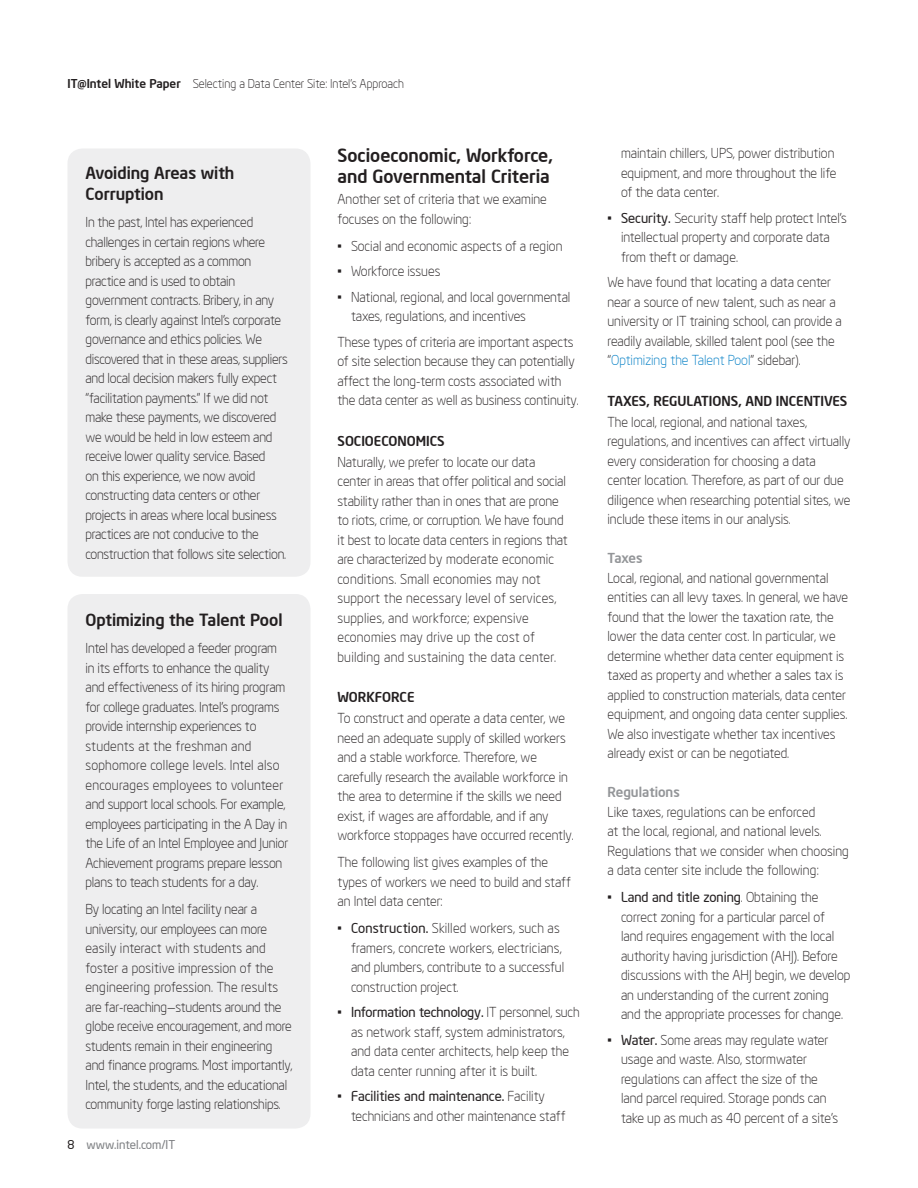
<style>
.page{position:relative;width:918px;height:1188px;background:#fff}
.page>*{position:absolute;margin:0;border:0;box-sizing:border-box;transform-origin:0 0}
.t1{font:500 18px/21px "Neo Sans Intel";color:#231f20}
.t2{font:500 16.5px/21px "Neo Sans Intel";color:#231f20}
.t3{font:300 13.5px/19.5px "Neo Sans Intel";color:#231f20}
.t4{font:500 13.5px "Neo Sans Intel";color:#231f20}
.t5{font:500 13.5px "Neo Sans Intel";color:#939598}
.t6{font:300 12px "Neo Sans Intel";color:#231f20}
.t7{font:12px "Neo Sans Intel";color:#808285}
.s1{font-weight:500}
.s2{color:#231f20}
.s3{font-weight:400}
.s4{color:#007ec5}
</style>
<div class="page">
<div style="left:68px;top:148px;width:242px;height:429px;background:#eeeeef;border-radius:15px"></div>
<div style="left:68px;top:594px;width:242px;height:535px;background:#eeeeef;border-radius:15px"></div>
<p class="t6" style="left:68px;top:76px;width:338px"><span class="s1">IT@Intel White Paper</span> Selecting a Data Center Site: Intel’s Approach</p>
<p class="t2" style="left:86px;top:162px;width:150px">Avoiding Areas with<br>Corruption</p>
<p class="t3" style="left:86px;top:213px;width:204px">In the past, Intel has experienced challenges in certain regions where bribery is accepted as a common practice and is used to obtain government contracts. Bribery, in any form, is clearly against Intel’s corporate governance and ethics policies. We discovered that in these areas, suppliers and local decision makers fully expect “facilitation payments.” If we did not make these payments, we discovered we would be held in low esteem and receive lower quality service. Based<br>on this experience, we now avoid constructing data centers or other projects in areas where local business practices are not conducive to the construction that follows site selection.</p>
<p class="t2" style="left:86px;top:609px;width:199px">Optimizing the Talent Pool</p>
<p class="t3" style="left:86px;top:639px;width:204px">Intel has developed a feeder program in its efforts to enhance the quality and effectiveness of its hiring program for college graduates. Intel’s programs provide internship experiences to students at the freshman and sophomore college levels. Intel also encourages employees to volunteer and support local schools. For example, employees participating in the A Day in the Life of an Intel Employee and Junior Achievement programs prepare lesson plans to teach students for a day.</p>
<p class="t3" style="left:86px;top:899px;width:208px">By locating an Intel facility near a university, our employees can more easily interact with students and foster a positive impression of the engineering profession. The results are far-reaching—students around the globe receive encouragement, and more students remain in their engineering and finance programs. Most importantly, Intel, the students, and the educational community forge lasting relationships.</p>
<p class="t7" style="left:68px;top:1137px;width:109px"><span class="s2">8</span> www.intel.com/IT</p>
<h1 class="t1" style="left:338px;top:145px;width:217px">Socioeconomic, Workforce, and Governmental Criteria</h1>
<p class="t3" style="left:338px;top:190px;width:211px">Another set of criteria that we examine focuses on the following:</p>
<p class="t3" style="left:338px;top:236px;width:226px">• Social and economic aspects of a region</p>
<p class="t3" style="left:338px;top:262px;width:104px">• Workforce issues</p>
<p class="t3" style="left:351px;top:287px;width:221px;text-indent:-14px">• National, regional, and local governmental taxes, regulations, and incentives</p>
<p class="t3" style="left:338px;top:332px;width:243px">These types of criteria are important aspects of site selection because they can potentially affect the long-term costs associated with the data center as well as business continuity.</p>
<p class="t4" style="left:338px;top:432px;width:109px">SOCIOECONOMICS</p>
<p class="t3" style="left:338px;top:452px;width:232px">Naturally, we prefer to locate our data center in areas that offer political and social stability rather than in ones that are prone to riots, crime, or corruption. We have found it best to locate data centers in regions that are characterized by moderate economic conditions. Small economies may not support the necessary level of services, supplies, and workforce; expensive economies may drive up the cost of building and sustaining the data center.</p>
<p class="t4" style="left:338px;top:689px;width:79px">WORKFORCE</p>
<p class="t3" style="left:338px;top:709px;width:238px">To construct and operate a data center, we need an adequate supply of skilled workers and a stable workforce. Therefore, we carefully research the available workforce in the area to determine if the skills we need exist, if wages are affordable, and if any workforce stoppages have occurred recently.</p>
<p class="t3" style="left:338px;top:853px;width:235px">The following list gives examples of the types of workers we need to build and staff an Intel data center:</p>
<p class="t3" style="left:351px;top:919px;width:215px;text-indent:-14px">• <span class="s3">Construction.</span> Skilled workers, such as framers, concrete workers, electricians, and plumbers, contribute to a successful construction project.</p>
<p class="t3" style="left:351px;top:1003px;width:230px;text-indent:-14px">• <span class="s3">Information technology.</span> IT personnel, such as network staff, system administrators, and data center architects, help keep the data center running after it is built.</p>
<p class="t3" style="left:351px;top:1087px;width:216px;text-indent:-14px">• <span class="s3">Facilities and maintenance.</span> Facility technicians and other maintenance staff</p>
<p class="t3" style="left:621px;top:144px;width:217px">maintain chillers, UPS, power distribution equipment, and more throughout the life of the data center.</p>
<p class="t3" style="left:621px;top:208px;width:227px;text-indent:-14px">• <span class="s3">Security.</span> Security staff help protect Intel’s intellectual property and corporate data from theft or damage.</p>
<p class="t3" style="left:608px;top:273px;width:236px">We have found that locating a data center near a source of new talent, such as near a university or IT training school, can provide a readily available, skilled talent pool (see the “<span class="s4">Optimizing the Talent Pool</span>” sidebar).</p>
<p class="t4" style="left:608px;top:392px;width:241px">TAXES, REGULATIONS, AND INCENTIVES</p>
<p class="t3" style="left:608px;top:412px;width:244px">The local, regional, and national taxes, regulations, and incentives can affect virtually every consideration for choosing a data center location. Therefore, as part of our due diligence when researching potential sites, we include these items in our analysis.</p>
<p class="t5" style="left:608px;top:550px;width:37px">Taxes</p>
<p class="t3" style="left:608px;top:568px;width:242px">Local, regional, and national governmental entities can all levy taxes. In general, we have found that the lower the taxation rate, the lower the data center cost. In particular, we determine whether data center equipment is taxed as property and whether a sales tax is applied to construction materials, data center equipment, and ongoing data center supplies.<br>We also investigate whether tax incentives already exist or can be negotiated.</p>
<p class="t5" style="left:608px;top:784px;width:74px">Regulations</p>
<p class="t3" style="left:608px;top:802px;width:243px">Like taxes, regulations can be enforced<br>at the local, regional, and national levels.<br>Regulations that we consider when choosing a data center site include the following:</p>
<p class="t3" style="left:621px;top:888px;width:231px;text-indent:-14px">• <span class="s3">Land and title zoning</span>. Obtaining the correct zoning for a particular parcel of land requires engagement with the local authority having jurisdiction (AHJ). Before discussions with the AHJ begin, we develop an understanding of the current zoning and the appropriate processes for change.</p>
<p class="t3" style="left:621px;top:1030px;width:219px;text-indent:-14px">• <span class="s3">Water.</span> Some areas may regulate water usage and waste. Also, stormwater regulations can affect the size of the land parcel required. Storage ponds can take up as much as 40 percent of a site’s</p>
</div>
